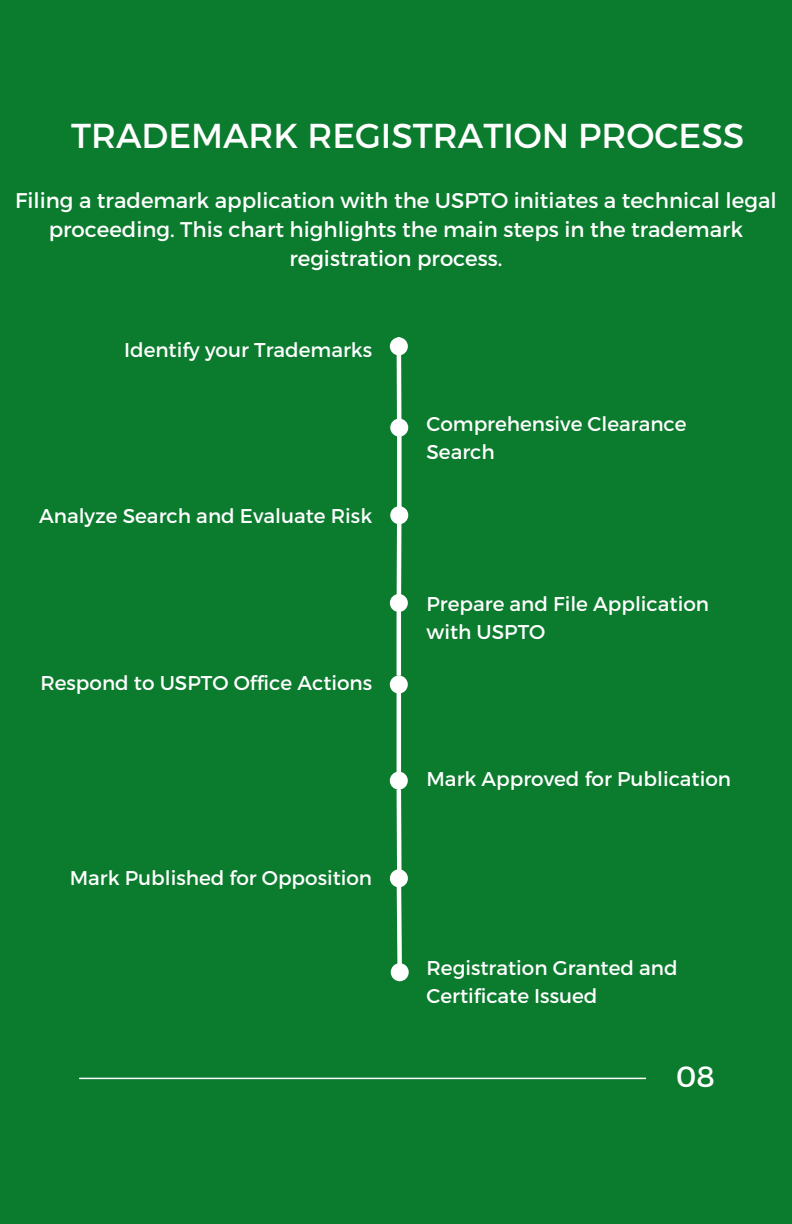
<style>
.page{position:relative;width:792px;height:1224px;background:#0b7b2e}
.page>*{position:absolute;margin:0;border:0;box-sizing:border-box;transform-origin:0 0}
.t1{font:34.6px "Montserrat";color:#fff}
.t2{font:29.2px "Montserrat";color:#fff}
.t3{font:21.2px/29px "Montserrat";color:#fff;text-align:center}
.t4{font:20px/28px "Montserrat";color:#fff}
</style>
<div class="page">
<hr style="left:79px;top:1078px;width:567px;height:1px;background:#fff">
<hr style="left:397px;top:354px;width:4px;height:66px;background:#fff">
<div style="left:392px;top:421px;width:14px;height:13px;background:#fff;border-radius:50%"></div>
<div style="left:390px;top:419px;width:18px;height:18px;border:4px solid #fff;border-radius:50%"></div>
<div style="left:392px;top:340px;width:14px;height:13px;background:#fff;border-radius:50%"></div>
<div style="left:390px;top:337px;width:18px;height:18px;border:4px solid #fff;border-radius:50%"></div>
<div style="left:397px;top:430px;width:5px;height:90px;background:#fff"></div>
<hr style="left:397px;top:692px;width:4px;height:81px;background:#fff">
<div style="left:392px;top:774px;width:14px;height:13px;background:#fff;border-radius:50%"></div>
<div style="left:390px;top:772px;width:18px;height:18px;border:4px solid #fff;border-radius:50%"></div>
<div style="left:392px;top:678px;width:14px;height:13px;background:#fff;border-radius:50%"></div>
<div style="left:390px;top:676px;width:18px;height:18px;border:4px solid #fff;border-radius:50%"></div>
<hr style="left:397px;top:523px;width:4px;height:72px;background:#fff">
<div style="left:392px;top:596px;width:14px;height:14px;background:#fff;border-radius:50%"></div>
<div style="left:390px;top:594px;width:18px;height:18px;border:4px solid #fff;border-radius:50%"></div>
<div style="left:393px;top:508px;width:13px;height:14px;background:#fff;border-radius:50%"></div>
<div style="left:390px;top:506px;width:18px;height:18px;border:4px solid #fff;border-radius:50%"></div>
<hr style="left:397px;top:612px;width:4px;height:64px;background:#fff">
<div style="left:397px;top:790px;width:5px;height:87px;background:#fff"></div>
<svg style="left:394px;top:886px;width:10px;height:79px"></svg>
<div style="left:393px;top:965px;width:14px;height:14px;background:#fff;border-radius:50%"></div>
<div style="left:391px;top:963px;width:18px;height:18px;border:5px solid #fff;border-radius:50%"></div>
<div style="left:392px;top:872px;width:14px;height:13px;background:#fff;border-radius:50%"></div>
<div style="left:390px;top:869px;width:18px;height:18px;border:5px solid #fff;border-radius:50%"></div>
<h1 class="t1" style="left:71px;top:113px;width:675px">TRADEMARK REGISTRATION PROCESS</h1>
<p class="t3" style="left:15px;top:185px;width:763px">Filing a trademark application with the USPTO initiates a technical legal proceeding. This chart highlights the main steps in the trademark registration process.</p>
<p class="t4" style="left:124px;top:335px;width:250px">Identify your Trademarks</p>
<p class="t4" style="left:39px;top:501px;width:335px">Analyze Search and Evaluate Risk</p>
<p class="t4" style="left:40px;top:668px;width:333px">Respond to USPTO Office Actions</p>
<p class="t4" style="left:70px;top:862px;width:304px">Mark Published for Opposition</p>
<p class="t4" style="left:427px;top:409px;width:262px">Comprehensive Clearance<br>Search</p>
<p class="t4" style="left:427px;top:589px;width:284px">Prepare and File Application with USPTO</p>
<p class="t4" style="left:427px;top:764px;width:306px">Mark Approved for Publication</p>
<p class="t4" style="left:427px;top:953px;width:253px">Registration Granted and<br>Certificate Issued</p>
<h2 class="t2" style="left:676px;top:1057px;width:40px">08</h2>
</div>
